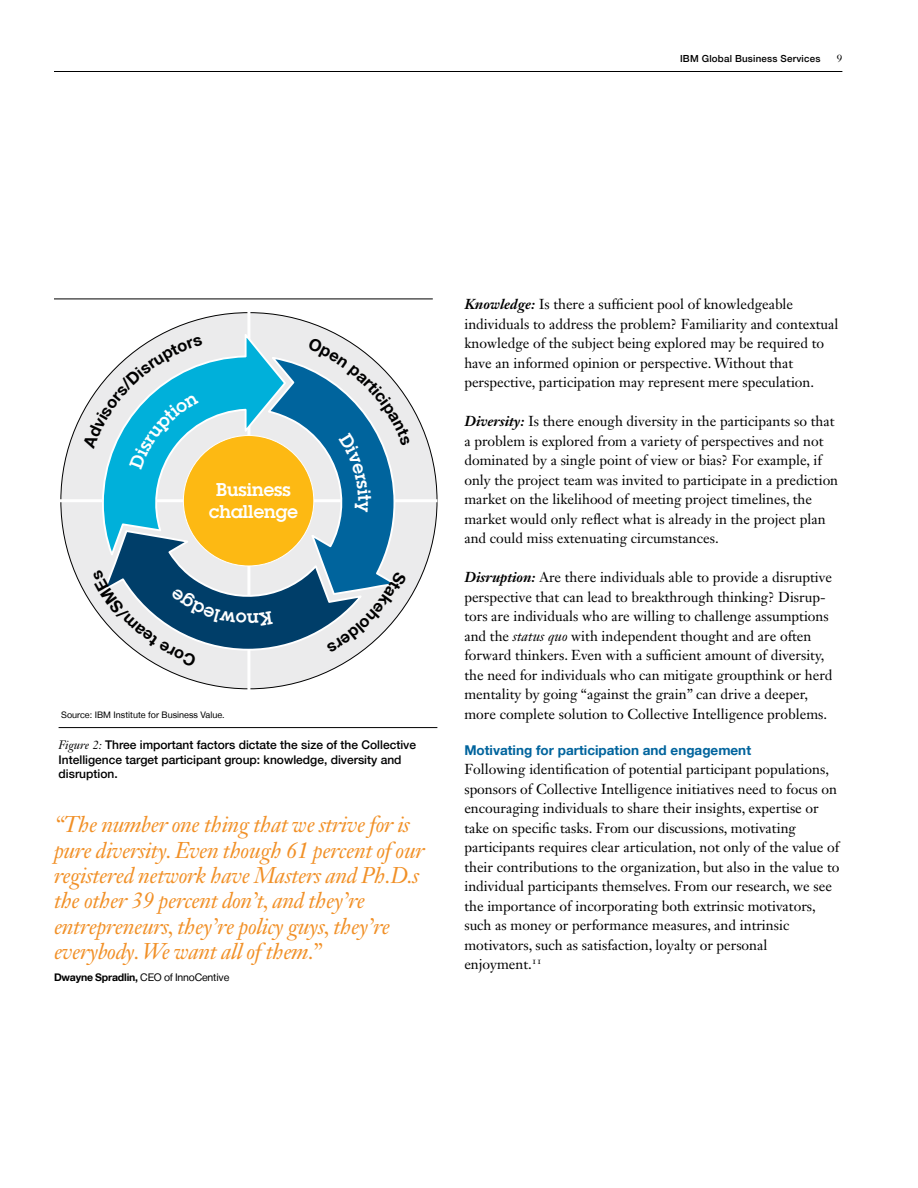
<style>
.page{position:relative;width:918px;height:1188px;background:#fff}
.page>*{position:absolute;margin:0;border:0;box-sizing:border-box;transform-origin:0 0}
.t1{font:italic 22.5px/25.5px "Janson Text LT Std";letter-spacing:-.015em;color:#f19027}
.t2{font:600 18px/21.6px "Lubalin Graph LT";color:#fff;text-align:center}
.t3{font:14.25px/19.5px "Janson Text LT Std";color:#000}
.t4{font:700 13.5px "Helvetica Neue LT";color:#00649d}
.t5{font:500 12px/14.4px "Helvetica Neue LT";color:#000}
.t6{font:10.5px "Helvetica Neue LT";letter-spacing:-.015em;color:#000}
.t7{font:10.5px "Janson Text LT Std";color:#000}
.t8{font:500 9.75px "Helvetica Neue LT";letter-spacing:.02em;color:#000}
.t9{font:9px "Helvetica Neue LT";color:#000}
.s1{font-family:"Janson Text LT Std";font-weight:400;font-style:italic}
.s2{font-weight:700}
.s3{font-weight:700;font-style:italic}
.s4{font-style:italic}
</style>
<div class="page">
<hr style="left:54px;top:71px;width:788px;height:1px;background:#000">
<div style="left:61px;top:313px;width:376px;height:376px;background:#ebebec;border-radius:50%"></div>
<hr style="left:247px;top:305px;width:3px;height:402px;background:#fff">
<hr style="left:59px;top:499px;width:378px;height:3px;background:#fff">
<hr style="left:59px;top:727px;width:378px;height:1px;background:#000">
<hr style="left:54px;top:299px;width:379px;height:1px;background:#000">
<svg style="left:83px;top:329px;width:327px;height:338px"></svg>
<p class="t8" style="left:680px;top:53px;width:142px">IBM Global Business Services</p>
<p class="t7" style="left:837px;top:52px;width:7px">9</p>
<p class="t2" style="left:209px;top:479px;width:90px">Business challenge</p>
<p class="t9" style="left:61px;top:710px;width:165px">Source: IBM Institute for Business Value.</p>
<p class="t5" style="left:59px;top:738px;width:359px"><span class="s1">Figure 2:</span> Three important factors dictate the size of the Collective<br>Intelligence target participant group: knowledge, diversity and disruption.</p>
<p class="t1" style="left:54px;top:812px;width:372px">“The number one thing that we strive for is pure diversity. Even though 61 percent of our registered network have Masters and Ph.D.s the other 39 percent don’t, and they’re entrepreneurs, they’re policy guys, they’re everybody. We want all of them.”</p>
<p class="t6" style="left:54px;top:971px;width:177px"><span class="s2">Dwayne Spradlin,</span> CEO of InnoCentive</p>
<p class="t3" style="left:464px;top:294px;width:376px"><span class="s3">Knowledge:</span> Is there a sufficient pool of knowledgeable individuals to address the problem? Familiarity and contextual knowledge of the subject being explored may be required to have an informed opinion or perspective. Without that perspective, participation may represent mere speculation.</p>
<p class="t3" style="left:464px;top:411px;width:375px"><span class="s3">Diversity:</span> Is there enough diversity in the participants so that a problem is explored from a variety of perspectives and not dominated by a single point of view or bias? For example, if only the project team was invited to participate in a prediction market on the likelihood of meeting project timelines, the market would only reflect what is already in the project plan and could miss extenuating circumstances.</p>
<p class="t3" style="left:464px;top:567px;width:370px"><span class="s3">Disruption:</span> Are there individuals able to provide a disruptive perspective that can lead to breakthrough thinking? Disrup&shy;tors are individuals who are willing to challenge assumptions and the <span class="s4">status quo</span> with independent thought and are often forward thinkers. Even with a sufficient amount of diversity, the need for individuals who can mitigate groupthink or herd mentality by going “against the grain” can drive a deeper, more complete solution to Collective Intelligence problems.</p>
<p class="t4" style="left:464px;top:742px;width:288px">Motivating for participation and engagement</p>
<p class="t3" style="left:464px;top:759px;width:377px">Following identification of potential participant populations, sponsors of Collective Intelligence initiatives need to focus on encouraging individuals to share their insights, expertise or take on specific tasks. From our discussions, motivating participants requires clear articulation, not only of the value of their contributions to the organization, but also in the value to individual participants themselves. From our research, we see the importance of incorporating both extrinsic motivators, such as money or performance measures, and intrinsic motivators, such as satisfaction, loyalty or personal enjoyment.<sup>11</sup></p>
</div>
